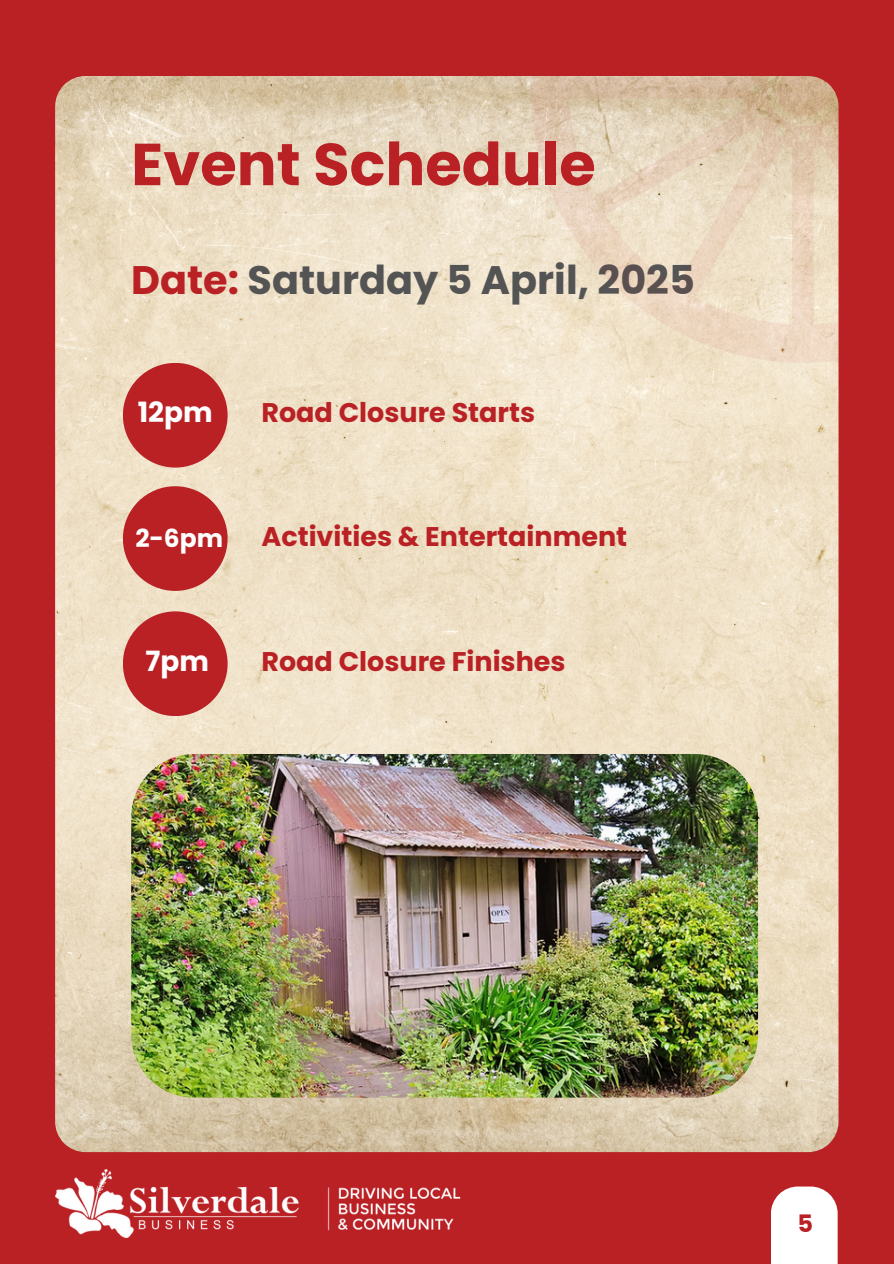
<style>
.page{position:relative;width:894px;height:1264px;background:#fff}
.page>*{position:absolute;margin:0;border:0;box-sizing:border-box;transform-origin:0 0}
.t1{font:700 59.1px "Poppins";color:#ba2125}
.t2{font:700 39.75px "Poppins";color:#545454}
.t3{font:700 27.9px "Poppins";color:#fff}
.t4{font:700 27px "Poppins";color:#ba2125}
.t5{font:700 24.9px "Poppins";color:#fff}
.t6{font:700 24px "Poppins";color:#ba2125}
.s1{color:#ba2125}
</style>
<div class="page">
<div style="left:0;top:0;width:893px;height:1263px;background:#ba2125"></div>
<img style="left:55px;top:76px;width:783px;height:1076px">
<div style="left:123px;top:363px;width:104px;height:104px;background:#ba2125;border-radius:50%"></div>
<div style="left:123px;top:611px;width:104px;height:105px;background:#ba2125;border-radius:50%"></div>
<div style="left:123px;top:486px;width:104px;height:105px;background:#ba2125;border-radius:50%"></div>
<svg style="left:530px;top:76px;width:309px;height:287px;background:#e8d6bd"></svg>
<svg style="left:768px;top:76px;width:71px;height:49px;background:#cca887"></svg>
<img style="left:131px;top:754px;width:626px;height:343px;border-radius:63px">
<img style="left:55px;top:1169px;width:406px;height:68px">
<div style="left:770px;top:1186px;width:67px;height:77px;background:#fff"></div>
<p class="t1" style="left:131px;top:123px;width:466px">Event Schedule</p>
<h1 class="t2" style="left:131px;top:252px;width:565px"><span class="s1">Date:</span> Saturday 5 April, 2025</h1>
<h2 class="t3" style="left:138px;top:393px;width:76px">12pm</h2>
<h3 class="t4" style="left:261px;top:394px;width:275px">Road Closure Starts</h3>
<p class="t5" style="left:135px;top:520px;width:89px">2-6pm</p>
<h3 class="t4" style="left:261px;top:517px;width:367px">Activities &amp; Entertainment</h3>
<h3 class="t3" style="left:145px;top:641px;width:65px">7pm</h3>
<h3 class="t4" style="left:261px;top:642px;width:305px">Road Closure Finishes</h3>
<p class="t6" style="left:797px;top:1206px;width:17px">5</p>
</div>
